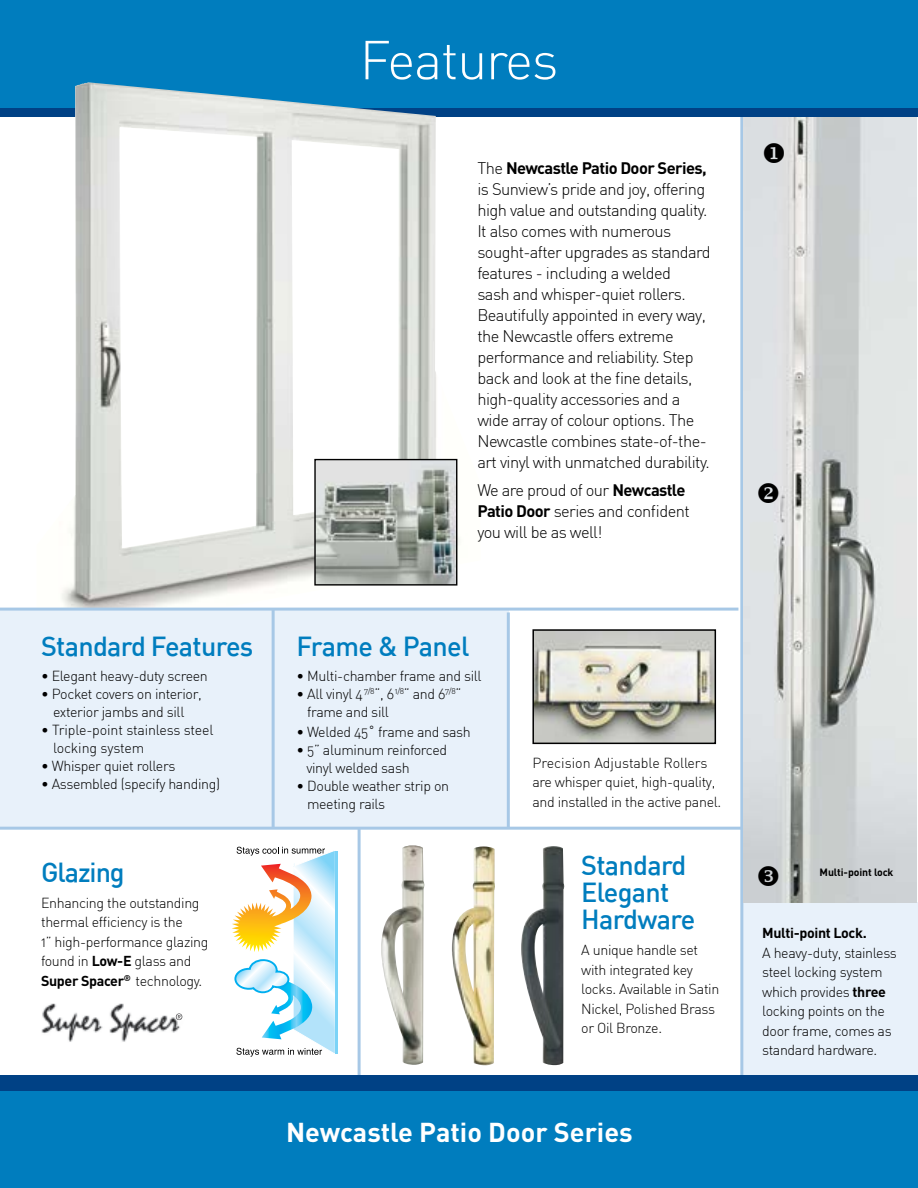
<style>
.page{position:relative;width:918px;height:1188px;background:#fff}
.page>*{position:absolute;margin:0;border:0;box-sizing:border-box;transform-origin:0 0}
.t1{font:300 54px "DIN";letter-spacing:-.025em;color:#fff}
.t2{font:500 27px/27px "DIN";letter-spacing:-.025em;color:#007dbe}
.t3{font:700 27px "DIN";color:#fff}
.t4{font:300 16.5px/21px "DIN";letter-spacing:-.035em;color:#000}
.t5{font:14.25px/19.5px "DIN Light Alternate";letter-spacing:-.025em;color:#000}
.t6{font:700 14.25px "DIN";letter-spacing:-.025em;color:#000}
.t7{font:700 10.5px "DIN";letter-spacing:-.01em;color:#000}
.s1{font-weight:700}
.s2{font-family:"DIN";font-weight:700}
.s3{font-family:"DIN Light Alternate";font-weight:400}
</style>
<div class="page">
<div style="left:742px;top:903px;width:176px;height:172px;background:#e8f1fa"></div>
<div style="left:0;top:1091px;width:918px;height:97px;background:#007dbe"></div>
<img style="left:381px;top:845px;width:43px;height:220px">
<img style="left:452px;top:846px;width:43px;height:220px">
<img style="left:521px;top:846px;width:43px;height:220px">
<svg style="left:232px;top:846px;width:106px;height:211px"></svg>
<img style="left:41px;top:1003px;width:142px;height:39px">
<svg style="left:176px;top:1013px;width:6px;height:7px"></svg>
<hr style="left:740px;top:108px;width:3px;height:970px;background:#a7c8e6">
<hr style="left:358px;top:828px;width:3px;height:247px;background:#a7c8e6">
<div style="left:0;top:1075px;width:918px;height:16px;background:#004185"></div>
<img style="left:743px;top:117px;width:174px;height:786px">
<div style="left:0;top:0;width:918px;height:110px;background:#007dbe"></div>
<div style="left:0;top:108px;width:918px;height:9px;background:#004185"></div>
<img style="left:37px;top:82px;width:444px;height:526px">
<div style="left:0;top:609px;width:508px;height:219px;background:#e8f1fa"></div>
<hr style="left:272px;top:609px;width:3px;height:220px;background:#a7c8e6">
<hr style="left:507px;top:612px;width:3px;height:216px;background:#a7c8e6">
<img style="left:535px;top:632px;width:178px;height:109px">
<div style="left:532px;top:629px;width:184px;height:115px;border:2px solid #000"></div>
<hr style="left:0;top:608px;width:738px;height:3px;background:#a7c8e6">
<img style="left:316px;top:461px;width:139px;height:123px">
<div style="left:314px;top:459px;width:143px;height:127px;border:1px solid #000"></div>
<hr style="left:0;top:827px;width:742px;height:3px;background:#a7c8e6">
<svg style="left:759px;top:866px;width:20px;height:20px"></svg>
<svg style="left:764px;top:142px;width:20px;height:21px"></svg>
<svg style="left:759px;top:482px;width:20px;height:21px"></svg>
<h1 class="t1" style="left:360px;top:27px;width:200px">Features</h1>
<p class="t4" style="left:477px;top:158px;width:235px">The <span class="s1">Newcastle Patio Door Series, </span>is Sunview’s pride and joy, offering high value and outstanding quality.<br>It also comes with numerous sought-after upgrades as standard features - including a welded<br>sash and whisper-quiet rollers.<br>Beautifully appointed in every way, the Newcastle offers extreme performance and reliability. Step back and look at the fine details, high-quality accessories and a wide array of colour options. The Newcastle combines state-of-the&shy;art vinyl with unmatched durability.</p>
<p class="t4" style="left:477px;top:479px;width:214px">We are proud of our <span class="s1">Newcastle<br>Patio Door</span> series and confident you will be as well!</p>
<h2 class="t2" style="left:41px;top:632px;width:214px">Standard Features</h2>
<p class="t5" style="left:41px;top:666px;width:168px">• Elegant heavy-duty screen</p>
<p class="t5" style="left:41px;top:685px;width:162px;line-height:18px;text-align:center">• Pocket covers on interior, exterior jambs and sill</p>
<p class="t5" style="left:53px;top:721px;width:162px;line-height:18px;text-indent:-12px">• Triple-point stainless steel locking system</p>
<p class="t5" style="left:41px;top:756px;width:136px">• Whisper quiet rollers</p>
<p class="t5" style="left:41px;top:774px;width:181px">• Assembled (specify handing)</p>
<h2 class="t2" style="left:41px;top:858px;width:85px">Glazing</h2>
<p class="t5" style="left:41px;top:893px;width:169px">Enhancing the outstanding thermal efficiency is the<br>1” high-performance glazing found in <span class="s2">Low-E</span> glass and</p>
<p class="t6" style="left:41px;top:971px;width:163px">Super Spacer<sup>®</sup> <span class="s3">technology.</span></p>
<h2 class="t2" style="left:297px;top:632px;width:174px">Frame &amp; Panel</h2>
<p class="t5" style="left:297px;top:666px;width:187px">• Multi-chamber frame and sill</p>
<p class="t5" style="left:307px;top:685px;width:156px;line-height:18px;text-indent:-10px">• All vinyl 4<sup>7/8</sup>“, 6<sup>1/8</sup>“ and 6<sup>7/8</sup>“ frame and sill</p>
<p class="t5" style="left:297px;top:722px;width:176px">• Welded 45˚ frame and sash</p>
<p class="t5" style="left:306px;top:740px;width:142px;line-height:18px;text-indent:-10px">• 5” aluminum reinforced vinyl welded sash</p>
<p class="t5" style="left:307px;top:776px;width:144px;line-height:18px;text-indent:-11px">• Double weather strip on meeting rails</p>
<p class="t5" style="left:532px;top:753px;width:190px">Precision Adjustable Rollers are whisper quiet, high-quality, and installed in the active panel.</p>
<h2 class="t2" style="left:581px;top:851px;width:116px">Standard<br>Elegant<br>Hardware</h2>
<p class="t5" style="left:581px;top:940px;width:140px">A unique handle set with integrated key locks. Available in Satin<br>Nickel, Polished Brass or Oil Bronze.</p>
<h2 class="t3" style="left:286px;top:1114px;width:348px">Newcastle Patio Door Series</h2>
<h2 class="t3" style="left:311px;top:1115px;width:298px">www.sunviewdoors.com</h2>
<p class="t7" style="left:820px;top:865px;width:75px">Multi-point lock</p>
<p class="t6" style="left:762px;top:924px;width:106px">Multi-point Lock.</p>
<p class="t5" style="left:762px;top:943px;width:136px">A heavy-duty, stainless steel locking system which provides <span class="s2">three </span>locking points on the door frame, comes as standard hardware.</p>
</div>
